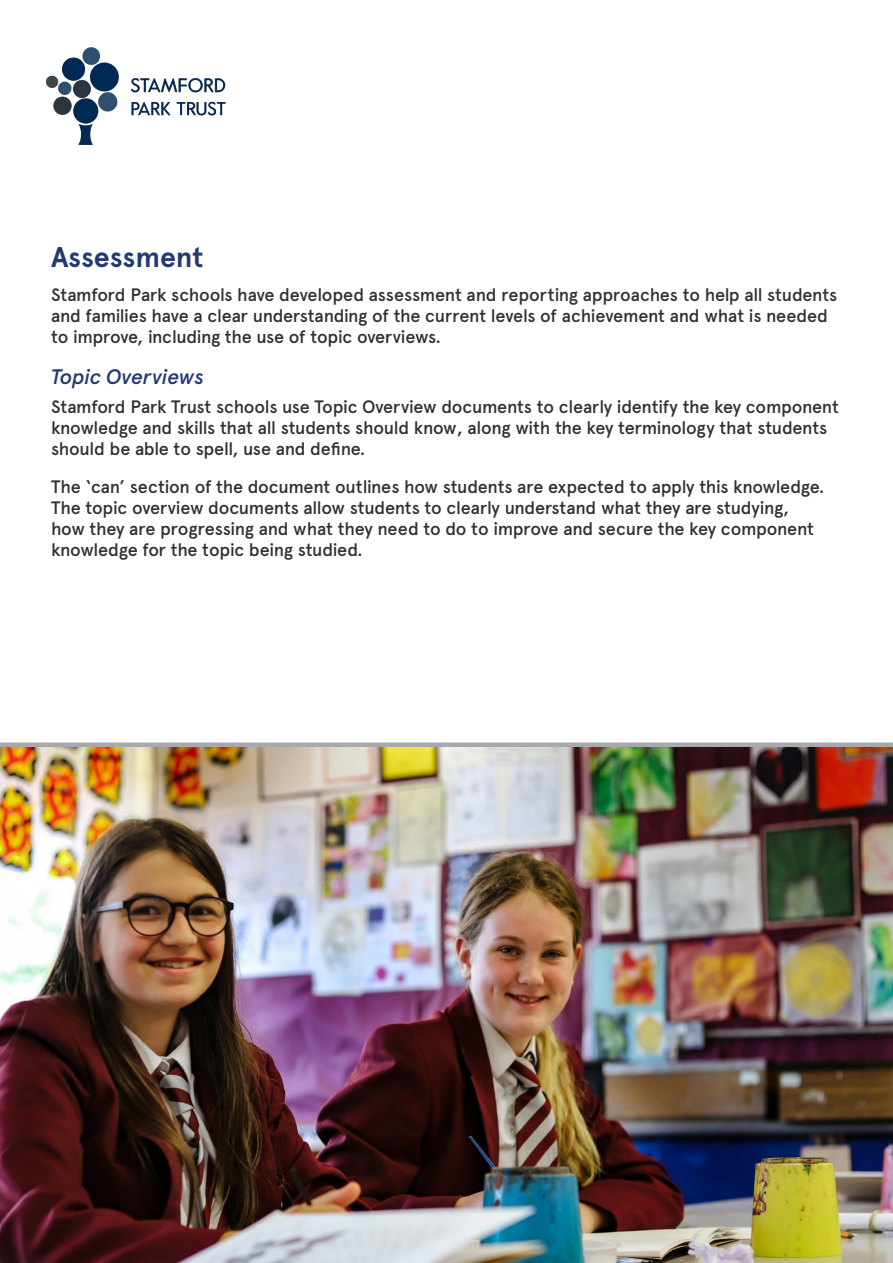
<style>
.page{position:relative;width:893px;height:1263px;background:#fff}
.page>*{position:absolute;margin:0;border:0;box-sizing:border-box;transform-origin:0 0}
.Heading{font:700 28.5px "Apercu";letter-spacing:-.005em;color:#213a72}
.Subheadings_content{font:italic 500 21px "Apercu";letter-spacing:-.015em;color:#213a72}
.Bodycopy{font:500 18px/21px "Apercu";letter-spacing:-.02em;color:#312f30}
</style>
<div class="page">
<img style="left:45px;top:47px;width:181px;height:98px">
<div style="left:0;top:742px;width:893px;height:5px;background:#a8a9ad"></div>
<img style="left:0;top:747px;width:893px;height:516px">
<p class="Heading" style="left:51px;top:240px;width:154px">Assessment</p>
<p class="Bodycopy" style="left:51px;top:284px;width:788px">Stamford Park schools have developed assessment and reporting approaches to help all students and families have a clear understanding of the current levels of achievement and what is needed to improve, including the use of topic overviews.</p>
<p class="Subheadings_content" style="left:51px;top:364px;width:154px">Topic Overviews</p>
<p class="Bodycopy" style="left:51px;top:396px;width:789px">Stamford Park Trust schools use Topic Overview documents to clearly identify the key component knowledge and skills that all students should know, along with the key terminology that students should be able to spell, use and define.</p>
<p class="Bodycopy" style="left:51px;top:476px;width:775px">The ‘can’ section of the document outlines how students are expected to apply this knowledge.<br>The topic overview documents allow students to clearly understand what they are studying, how they are progressing and what they need to do to improve and secure the key component knowledge for the topic being studied.</p>
</div>
